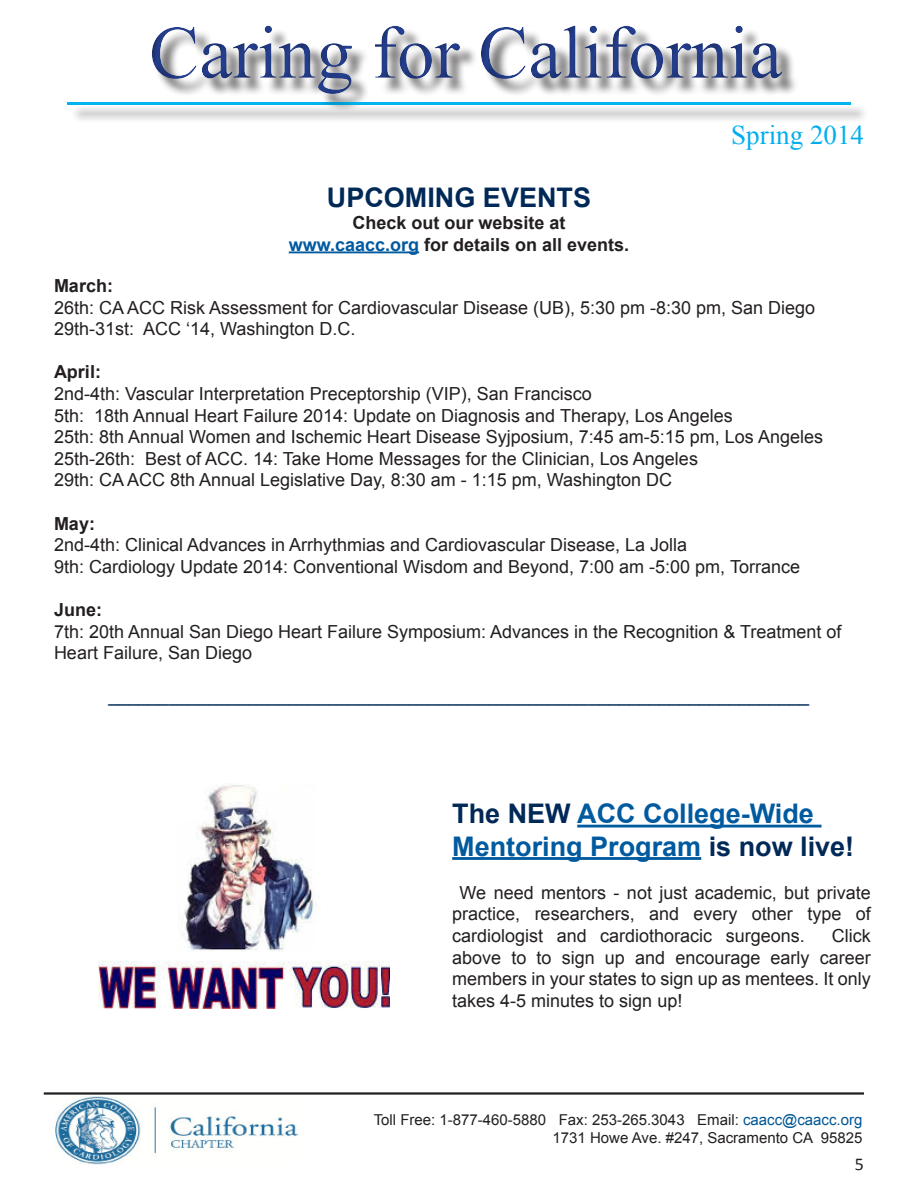
<style>
.page{position:relative;width:918px;height:1188px;background:#fff}
.page>*{position:absolute;margin:0;border:0;box-sizing:border-box;transform-origin:0 0}
.t1{font:75px "Times New Roman";color:#253f8e}
.t2{font:54px "Times New Roman";color:#00b5f0}
.t3{font:700 27px/32.4px "Arial";color:#005a9f}
.t4{font:700 27px "Arial";color:#002957}
.t5{font:27px "Times New Roman";color:#00aeef}
.t6{font:18px/21.6px "Arial";color:#231f20}
.t7{font:700 18px "Arial";color:#231f20}
.t8{font:18px "Arial";color:#002957}
.t9{font:18px "Calibri";color:#231f20}
.t10{font:15px/18px "Arial";color:#231f20;text-align:right}
.s1{color:#005a9f}
.s2{color:#002957}
.s3{color:#005595}
</style>
<div class="page">
<div style="left:53px;top:6px;width:812px;height:118px;background:#231f20;opacity:.5"></div>
<hr style="left:44px;top:1093px;width:820px;height:1px;background:#231f20">
<hr style="left:44px;top:1094px;width:820px;height:1px;background:#231f20">
<img style="left:55px;top:1096px;width:243px;height:68px">
<hr style="left:289px;top:251px;width:130px;height:2px;background:#005a9f">
<hr style="left:577px;top:825px;width:245px;height:3px;background:#005a9f">
<hr style="left:452px;top:857px;width:249px;height:3px;background:#005a9f">
<img style="left:99px;top:785px;width:291px;height:224px">
<h1 class="t1" style="left:149px;top:2px;width:635px">Caring for California</h1>
<h3 class="t5" style="left:731px;top:117px;width:134px">Spring 2014</h3>
<h2 class="t2" style="left:68px;top:38px;width:784px">_____________________________</h2>
<p class="t4" style="left:327px;top:180px;width:266px">UPCOMING EVENTS</p>
<p class="t7" style="left:352px;top:211px;width:215px">Check out our website at</p>
<p class="t7" style="left:289px;top:232px;width:342px"><span class="s1">www.caacc.org</span> for details on all events.</p>
<p class="t7" style="left:54px;top:274px;width:61px">March:</p>
<p class="t6" style="left:54px;top:297px;width:763px">26th: CA ACC Risk Assessment for Cardiovascular Disease (UB), 5:30 pm -8:30 pm, San Diego<br>29th-31st: ACC ‘14, Washington D.C.</p>
<p class="t7" style="left:54px;top:360px;width:48px">April:</p>
<p class="t6" style="left:54px;top:383px;width:539px">2nd-4th: Vascular Interpretation Preceptorship (VIP), San Francisco</p>
<p class="t6" style="left:54px;top:405px;width:680px">5th: 18th Annual Heart Failure 2014: Update on Diagnosis and Therapy, Los Angeles</p>
<p class="t6" style="left:54px;top:426px;width:771px">25th: 8th Annual Women and Ischemic Heart Disease Syjposium, 7:45 am-5:15 pm, Los Angeles</p>
<p class="t6" style="left:54px;top:448px;width:646px">25th-26th: Best of ACC. 14: Take Home Messages for the Clinician, Los Angeles</p>
<p class="t6" style="left:54px;top:469px;width:620px">29th: CA ACC 8th Annual Legislative Day, 8:30 am - 1:15 pm, Washington DC</p>
<p class="t7" style="left:54px;top:511px;width:43px">May:</p>
<p class="t6" style="left:54px;top:534px;width:635px">2nd-4th: Clinical Advances in Arrhythmias and Cardiovascular Disease, La Jolla</p>
<p class="t6" style="left:54px;top:556px;width:748px">9th: Cardiology Update 2014: Conventional Wisdom and Beyond, 7:00 am -5:00 pm, Torrance</p>
<p class="t7" style="left:54px;top:598px;width:50px">June:</p>
<p class="t6" style="left:54px;top:621px;width:789px">7th: 20th Annual San Diego Heart Failure Symposium: Advances in the Recognition &amp; Treatment of<br>Heart Failure, San Diego</p>
<p class="t8" style="left:109px;top:684px;width:702px">______________________________________________________________________</p>
<p class="t3" style="left:452px;top:798px;width:404px"><span class="s2">The NEW</span> ACC College-Wide<br>Mentoring Program <span class="s2">is now live!</span></p>
<p class="t6" style="left:452px;top:882px;width:420px;text-align:justify;text-indent:7px">We need mentors - not just academic, but private practice, researchers, and every other type of cardiologist and cardiothoracic surgeons.</p>
<p class="t6" style="left:452px;top:925px;width:420px;text-align:justify;text-indent:380px">Click above to to sign up and encourage early career members in your states to sign up as mentees. It only takes 4-5 minutes to sign up!</p>
<p class="t10" style="left:374px;top:1111px;width:490px">Toll Free: 1-877-460-5880 Fax: 253-265.3043 Email: <span class="s3">caacc@caacc.org<br></span>1731 Howe Ave. #247, Sacramento CA 95825</p>
<p class="t9" style="left:855px;top:1153px;width:11px">5</p>
</div>
